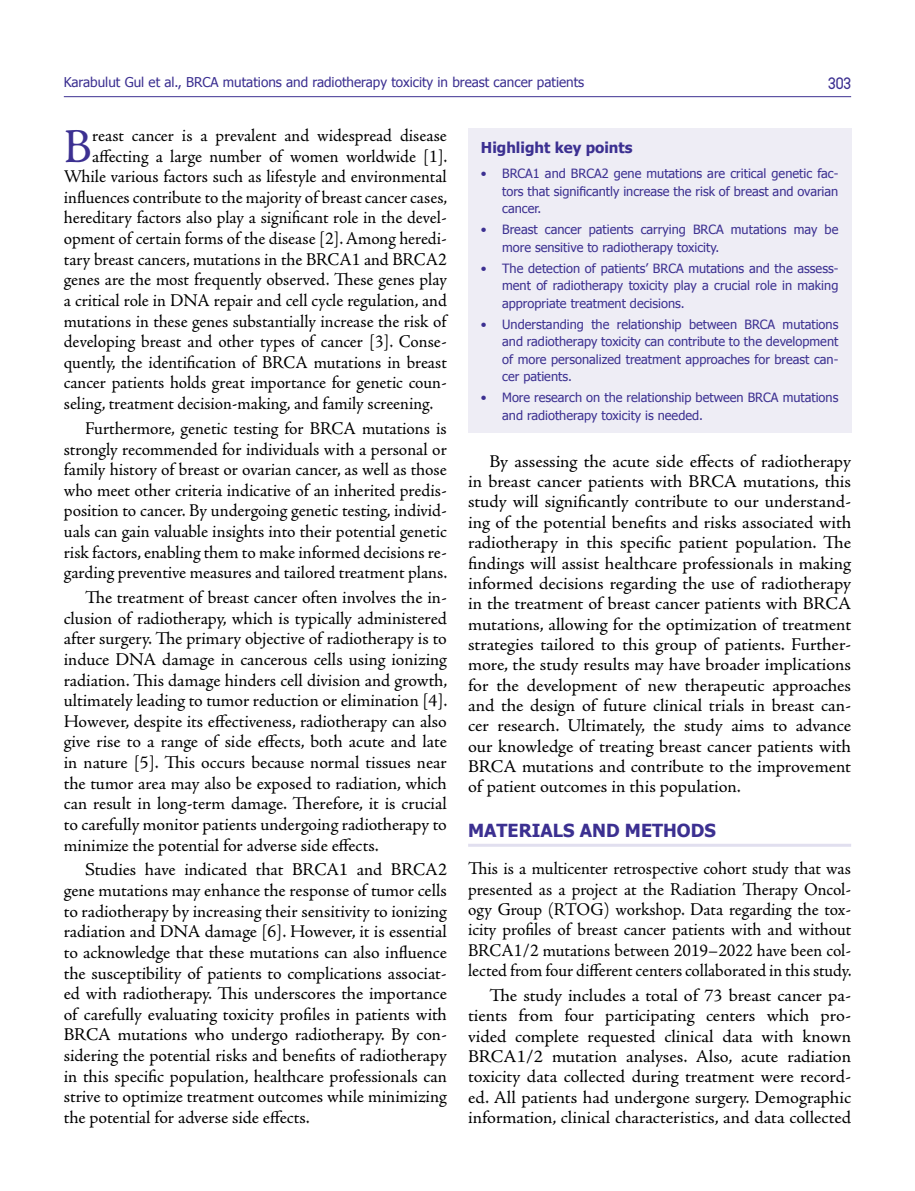
<style>
.page{position:relative;width:915px;height:1191px;background:#fff}
.page>*{position:absolute;margin:0;border:0;box-sizing:border-box;transform-origin:0 0}
.t1{font:48.9px "Adobe Jenson Pro";color:#3c3091}
.t2{font:18px/20.5px "Adobe Jenson Pro";letter-spacing:-.005em;color:#000;text-align:justify}
.t3{font:700 18px "Tahoma";color:#3c3091}
.t4{font:500 16.5px "Circula";color:#3c3091}
.t5{font:700 15px "Tahoma";color:#3c3091}
.t6{font:13.5px "Tahoma";color:#3c3091}
.t7{font:12.75px/17.2px "Tahoma";color:#3c3091;text-align:justify}
</style>
<div class="page">
<hr style="left:64px;top:96px;width:786px;height:1px;background:#3c3091">
<hr style="left:468px;top:843px;width:382px;height:3px;background:#e1dfef">
<div style="left:468px;top:128px;width:382px;height:304px;background:#eeedf5"></div>
<p class="t6" style="left:64px;top:73px;width:521px">Karabulut Gul et al., BRCA mutations and radiotherapy toxicity in breast cancer patients</p>
<p class="t4" style="left:827px;top:73px;width:24px">303</p>
<h1 class="t1" style="left:64px;top:119px;width:30px">B</h1>
<p class="t2" style="left:92px;top:126px;width:356px">reast cancer is a prevalent and widespread disease</p>
<p class="t5" style="left:480px;top:137px;width:153px">Highlight key points</p>
<p class="t7" style="left:502px;top:165px;width:337px;text-indent:-21px">• BRCA1 and BRCA2 gene mutations are critical genetic fac&shy;tors that significantly increase the risk of breast and ovarian cancer.</p>
<p class="t7" style="left:502px;top:221px;width:337px;text-indent:-21px">• Breast cancer patients carrying BRCA mutations may be more sensitive to radiotherapy toxicity.</p>
<p class="t7" style="left:502px;top:259px;width:337px;text-indent:-21px">• The detection of patients’ BRCA mutations and the assess&shy;ment of radiotherapy toxicity play a crucial role in making appropriate treatment decisions.</p>
<p class="t7" style="left:502px;top:315px;width:337px;text-indent:-21px">• Understanding the relationship between BRCA mutations and radiotherapy toxicity can contribute to the development of more personalized treatment approaches for breast can&shy;cer patients.</p>
<p class="t7" style="left:502px;top:389px;width:337px;text-indent:-21px">• More research on the relationship between BRCA mutations and radiotherapy toxicity is needed.</p>
<p class="t2" style="left:92px;top:146px;width:356px">affecting a large number of women worldwide [1].</p>
<p class="t2" style="left:64px;top:167px;width:384px">While various factors such as lifestyle and environmental</p>
<p class="t2" style="left:64px;top:187px;width:385px">influences contribute to the majority of breast cancer cases,</p>
<p class="t2" style="left:64px;top:208px;width:384px">hereditary factors also play a significant role in the devel-</p>
<p class="t2" style="left:64px;top:228px;width:384px">opment of certain forms of the disease [2]. Among heredi-</p>
<p class="t2" style="left:64px;top:249px;width:384px">tary breast cancers, mutations in the BRCA1 and BRCA2</p>
<p class="t2" style="left:64px;top:270px;width:384px">genes are the most frequently observed. These genes play</p>
<p class="t2" style="left:64px;top:290px;width:384px">a critical role in DNA repair and cell cycle regulation, and</p>
<p class="t2" style="left:64px;top:311px;width:384px">mutations in these genes substantially increase the risk of</p>
<p class="t2" style="left:64px;top:331px;width:384px">developing breast and other types of cancer [3]. Conse-</p>
<p class="t2" style="left:64px;top:352px;width:384px">quently, the identification of BRCA mutations in breast</p>
<p class="t2" style="left:64px;top:373px;width:384px">cancer patients holds great importance for genetic coun-</p>
<p class="t2" style="left:64px;top:393px;width:371px">seling, treatment decision-making, and family screening.</p>
<p class="t2" style="left:64px;top:418px;width:385px;text-indent:21px">Furthermore, genetic testing for BRCA mutations is strongly recommended for individuals with a personal or family history of breast or ovarian cancer, as well as those who meet other criteria indicative of an inherited predis&shy;position to cancer. By undergoing genetic testing, individ&shy;uals can gain valuable insights into their potential genetic risk factors, enabling them to make informed decisions re&shy;garding preventive measures and tailored treatment plans.</p>
<p class="t2" style="left:64px;top:587px;width:385px;text-indent:21px">The treatment of breast cancer often involves the in&shy;clusion of radiotherapy, which is typically administered after surgery. The primary objective of radiotherapy is to induce DNA damage in cancerous cells using ionizing radiation. This damage hinders cell division and growth, ultimately leading to tumor reduction or elimination [4].<br>However, despite its effectiveness, radiotherapy can also give rise to a range of side effects, both acute and late in nature [5]. This occurs because normal tissues near the tumor area may also be exposed to radiation, which can result in long-term damage. Therefore, it is crucial to carefully monitor patients undergoing radiotherapy to minimize the potential for adverse side effects.</p>
<p class="t2" style="left:64px;top:860px;width:384px;text-indent:21px">Studies have indicated that BRCA1 and BRCA2 gene mutations may enhance the response of tumor cells to radiotherapy by increasing their sensitivity to ionizing radiation and DNA damage [6]. However, it is essential to acknowledge that these mutations can also influence the susceptibility of patients to complications associat&shy;ed with radiotherapy. This underscores the importance of carefully evaluating toxicity profiles in patients with BRCA mutations who undergo radiotherapy. By con&shy;sidering the potential risks and benefits of radiotherapy in this specific population, healthcare professionals can strive to optimize treatment outcomes while minimizing the potential for adverse side effects.</p>
<p class="t2" style="left:468px;top:451px;width:384px;text-indent:21px">By assessing the acute side effects of radiotherapy in breast cancer patients with BRCA mutations, this study will significantly contribute to our understand&shy;ing of the potential benefits and risks associated with radiotherapy in this specific patient population. The findings will assist healthcare professionals in making informed decisions regarding the use of radiotherapy in the treatment of breast cancer patients with BRCA mutations, allowing for the optimization of treatment strategies tailored to this group of patients. Further&shy;more, the study results may have broader implications for the development of new therapeutic approaches and the design of future clinical trials in breast can&shy;cer research. Ultimately, the study aims to advance our knowledge of treating breast cancer patients with BRCA mutations and contribute to the improvement of patient outcomes in this population.</p>
<p class="t3" style="left:468px;top:818px;width:249px">MATERIALS AND METHODS</p>
<p class="t2" style="left:468px;top:859px;width:385px">This is a multicenter retrospective cohort study that was presented as a project at the Radiation Therapy Oncol&shy;ogy Group (RTOG) workshop. Data regarding the tox&shy;icity profiles of breast cancer patients with and without BRCA1/2 mutations between 2019–2022 have been col&shy;lected from four different centers collaborated in this study.</p>
<p class="t2" style="left:468px;top:985px;width:384px;text-indent:21px">The study includes a total of 73 breast cancer pa&shy;tients from four participating centers which pro&shy;vided complete requested clinical data with known BRCA1/2 mutation analyses. Also, acute radiation toxicity data collected during treatment were record&shy;ed. All patients had undergone surgery. Demographic information, clinical characteristics, and data collected</p>
</div>
